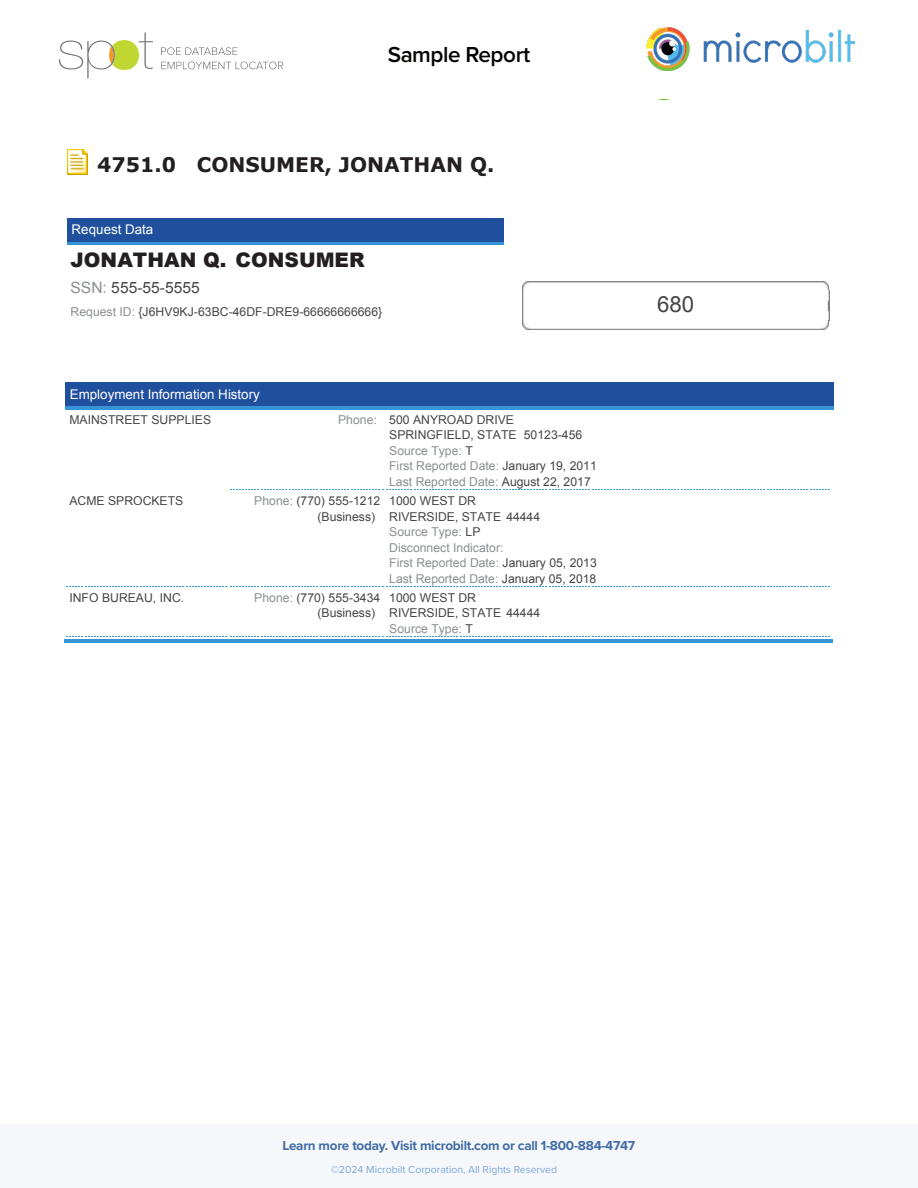
<style>
.page{position:relative;width:918px;height:1188px;background:#fff}
.page>*{position:absolute;margin:0;border:0;box-sizing:border-box;transform-origin:0 0}
.Header_2{font:600 22.5px "Proxima Nova";letter-spacing:-.02em;color:#040503}
.t1{font:22.2px "Arial";color:#454547}
.t2{font:700 20.1px "Verdana";color:#231f20}
.t3{font:900 20.1px "Arial";color:#231f20}
.t4{font:15.6px "Arial";color:#454547}
.t5{font:700 13.5px "Proxima Nova";letter-spacing:-.02em;color:#436da4}
.t6{font:13.35px "Arial";color:#fff}
.t7{font:12.15px/15.6px "Arial";color:#454547}
.t8{font:12.15px/15.6px "Arial";color:#8b8e90}
.t9{font:10.5px "Proxima Nova";color:#7fa7d8}
.s1{color:#8b8e90}
.s2{color:#454547}
</style>
<div class="page">
<div style="left:1px;top:1124px;width:917px;height:64px;background:#f5f7fb"></div>
<svg style="left:58px;top:32px;width:226px;height:47px"></svg>
<img style="left:67px;top:149px;width:20px;height:26px">
<hr style="left:67px;top:242px;width:437px;height:3px;background:#3494d5">
<div style="left:67px;top:218px;width:437px;height:23px;background:#20509d"></div>
<svg style="left:523px;top:282px;width:9px;height:9px"></svg>
<svg style="left:820px;top:282px;width:9px;height:9px"></svg>
<img style="left:523px;top:291px;width:1px;height:26px">
<img style="left:827px;top:291px;width:2px;height:26px">
<svg style="left:827px;top:301px;width:2px;height:9px"></svg>
<svg style="left:523px;top:317px;width:9px;height:13px"></svg>
<svg style="left:820px;top:317px;width:9px;height:13px"></svg>
<hr style="left:64px;top:640px;width:768px;height:3px;background:#3494d5">
<hr style="left:65px;top:406px;width:769px;height:3px;background:#3494d5">
<div style="left:65px;top:382px;width:769px;height:24px;background:#20509d"></div>
<svg style="left:230px;top:489px;width:600px;height:1px"></svg>
<svg style="left:66px;top:586px;width:764px;height:1px"></svg>
<svg style="left:66px;top:636px;width:764px;height:1px"></svg>
<img style="left:647px;top:28px;width:207px;height:42px">
<p class="Header_2" style="left:388px;top:37px;width:144px">Sample Report</p>
<p class="t2" style="left:97px;top:150px;width:399px">4751.0 CONSUMER, JONATHAN Q.</p>
<p class="t6" style="left:72px;top:221px;width:83px">Request Data</p>
<p class="t3" style="left:71px;top:245px;width:296px">JONATHAN Q. CONSUMER</p>
<p class="t4" style="left:71px;top:277px;width:131px"><span class="s1">SSN:</span> 555-55-5555</p>
<p class="t7" style="left:71px;top:304px;width:313px"><span class="s1">Request ID:</span> {J6HV9KJ-63BC-46DF-DRE9-66666666666}</p>
<p class="t6" style="left:70px;top:385px;width:192px">Employment Information History</p>
<p class="t7" style="left:69px;top:412px;width:143px">MAINSTREET SUPPLIES</p>
<p class="t7" style="left:338px;top:412px;width:178px"><span class="s1">Phone:</span> 500 ANYROAD DRIVE</p>
<p class="t7" style="left:69px;top:493px;width:115px">ACME SPROCKETS</p>
<p class="t7" style="left:317px;top:493px;width:64px;text-indent:-63px"><span class="s1">Phone:</span> (770) 555-1212 (Business)</p>
<p class="t7" style="left:69px;top:590px;width:116px">INFO BUREAU, INC.</p>
<p class="t7" style="left:317px;top:590px;width:64px;text-indent:-63px"><span class="s1">Phone:</span> (770) 555-3434 (Business)</p>
<p class="t7" style="left:389px;top:427px;width:209px">SPRINGFIELD, STATE 50123-456<br><span class="s1">Source Type:</span> T<br><span class="s1">First Reported Date:</span> January 19, 2011<br><span class="s1">Last Reported Date:</span> August 22, 2017</p>
<p class="t8" style="left:389px;top:493px;width:209px"><span class="s2">1000 WEST DR<br>RIVERSIDE, STATE 44444<br></span>Source Type: <span class="s2">LP<br></span>Disconnect Indicator:<br>First Reported Date: <span class="s2">January 05, 2013<br></span>Last Reported Date: <span class="s2">January 05, 2018</span></p>
<p class="t7" style="left:389px;top:590px;width:153px">1000 WEST DR<br>RIVERSIDE, STATE 44444<br><span class="s1">Source Type:</span> T</p>
<p class="t1" style="left:657px;top:290px;width:39px">680</p>
<p class="t5" style="left:282px;top:1135px;width:354px">Learn more today. Visit microbilt.com or call 1-800-884-4747</p>
<p class="t9" style="left:331px;top:1161px;width:228px">©2024 Microbilt Corporation, All Rights Reserved</p>
</div>
